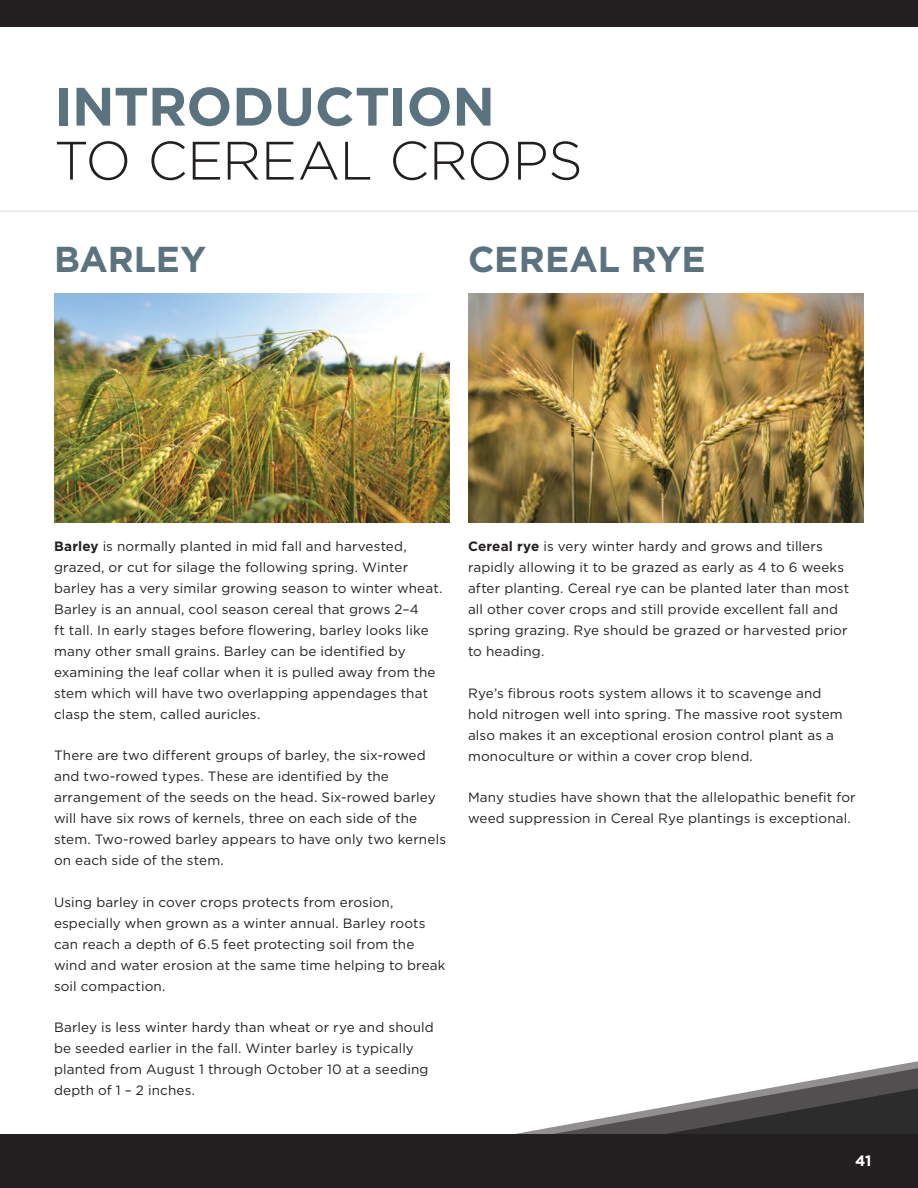
<style>
.page{position:relative;width:918px;height:1188px;background:#fff}
.page>*{position:absolute;margin:0;border:0;box-sizing:border-box;transform-origin:0 0}
.t1{font:300 54px "Gotham HTF";letter-spacing:-.005em;color:#231f20}
.t2{font:700 54px "Gotham HTF";letter-spacing:-.005em;color:#5b727f}
.t3{font:700 36px "Gotham HTF";letter-spacing:-.005em;color:#5b727f}
.t4{font:700 15px "Gotham HTF";color:#fff}
.t5{font:13.5px/21px "Gotham HTF";letter-spacing:.01em;color:#231f20}
.s1{font-weight:700}
</style>
<div class="page">
<hr style="left:0;top:210px;width:918px;height:2px;background:#e6e7e9">
<svg style="left:515px;top:1061px;width:403px;height:73px"></svg>
<img style="left:54px;top:294px;width:396px;height:229px">
<img style="left:468px;top:294px;width:396px;height:229px">
<div style="left:0;top:1134px;width:918px;height:54px;background:#231f20"></div>
<div style="left:0;top:0;width:918px;height:27px;background:#231f20"></div>
<h1 class="t2" style="left:54px;top:75px;width:443px">INTRODUCTION</h1>
<h1 class="t1" style="left:54px;top:131px;width:530px">TO CEREAL CROPS</h1>
<h2 class="t3" style="left:54px;top:239px;width:154px">BARLEY</h2>
<h2 class="t3" style="left:468px;top:239px;width:239px">CEREAL RYE</h2>
<p class="t5" style="left:54px;top:536px;width:390px"><span class="s1">Barley</span> is normally planted in mid fall and harvested, grazed, or cut for silage the following spring. Winter barley has a very similar growing season to winter wheat.<br>Barley is an annual, cool season cereal that grows 2–4<br>ft tall. In early stages before flowering, barley looks like many other small grains. Barley can be identified by examining the leaf collar when it is pulled away from the stem which will have two overlapping appendages that clasp the stem, called auricles.</p>
<p class="t5" style="left:54px;top:745px;width:394px">There are two different groups of barley, the six-rowed and two-rowed types. These are identified by the arrangement of the seeds on the head. Six-rowed barley will have six rows of kernels, three on each side of the stem. Two-rowed barley appears to have only two kernels on each side of the stem.</p>
<p class="t5" style="left:54px;top:891px;width:393px">Using barley in cover crops protects from erosion, especially when grown as a winter annual. Barley roots can reach a depth of 6.5 feet protecting soil from the wind and water erosion at the same time helping to break soil compaction.</p>
<p class="t5" style="left:54px;top:1017px;width:381px">Barley is less winter hardy than wheat or rye and should be seeded earlier in the fall. Winter barley is typically planted from August 1 through October 10 at a seeding depth of 1 – 2 inches.</p>
<p class="t5" style="left:468px;top:536px;width:383px"><span class="s1">Cereal rye</span> is very winter hardy and grows and tillers rapidly allowing it to be grazed as early as 4 to 6 weeks after planting. Cereal rye can be planted later than most all other cover crops and still provide excellent fall and spring grazing. Rye should be grazed or harvested prior to heading.</p>
<p class="t5" style="left:468px;top:682px;width:376px">Rye’s fibrous roots system allows it to scavenge and hold nitrogen well into spring. The massive root system also makes it an exceptional erosion control plant as a monoculture or within a cover crop blend.</p>
<p class="t5" style="left:468px;top:786px;width:389px">Many studies have shown that the allelopathic benefit for weed suppression in Cereal Rye plantings is exceptional.</p>
<p class="t4" style="left:855px;top:1152px;width:18px">41</p>
</div>
